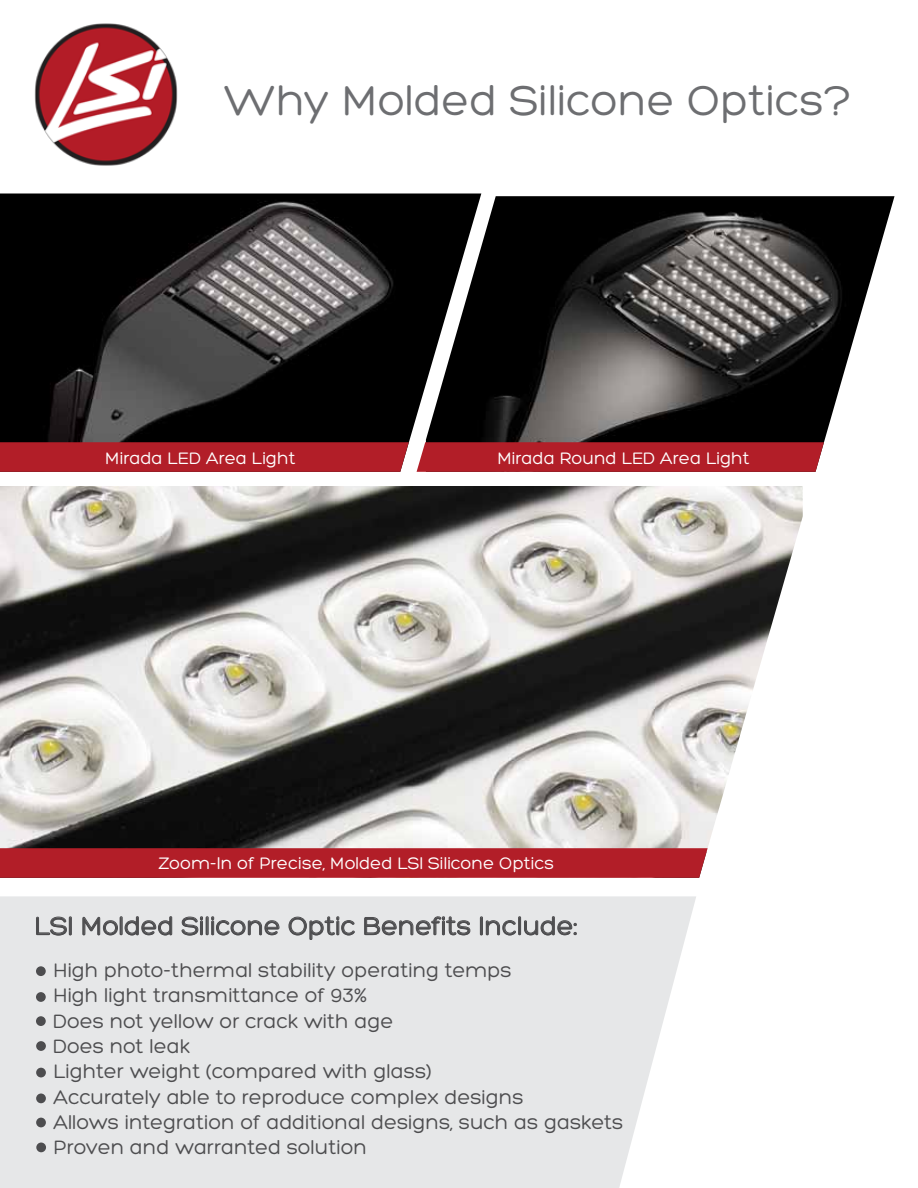
<style>
.page{position:relative;width:918px;height:1188px;background:#fff}
.page>*{position:absolute;margin:0;border:0;box-sizing:border-box;transform-origin:0 0}
.t1{font:45px "Hero";color:#6d6e71}
.t2{font:27px "Hero";color:#4d4d4f}
.t3{font:21px/25.2px "Hero";color:#4d4d4f}
.t4{font:18px "Hero";color:#fff}
</style>
<div class="page">
<img style="left:34px;top:23px;width:144px;height:143px">
<img style="left:0;top:194px;width:481px;height:278px">
<img style="left:0;top:486px;width:803px;height:362px">
<img style="left:426px;top:196px;width:469px;height:246px">
<svg style="left:0;top:442px;width:409px;height:30px;background:#b02029"></svg>
<svg style="left:417px;top:442px;width:407px;height:30px;background:#b1222c"></svg>
<svg style="left:0;top:848px;width:708px;height:30px;background:#b2212a"></svg>
<div style="left:0;top:896px;width:696px;height:292px;background:#e6e7e8"></div>
<svg style="left:36px;top:916px;width:36px;height:20px"></svg>
<svg style="left:82px;top:916px;width:90px;height:20px;background:#babbbc"></svg>
<svg style="left:181px;top:916px;width:22px;height:20px"></svg>
<div style="left:206px;top:916px;width:3px;height:19px;border:1px solid #4d4d4f"></div>
<svg style="left:211px;top:916px;width:69px;height:20px"></svg>
<svg style="left:288px;top:916px;width:67px;height:24px;background:#c3c4c5"></svg>
<svg style="left:364px;top:916px;width:106px;height:19px;background:#b7b8b9"></svg>
<svg style="left:480px;top:916px;width:36px;height:20px"></svg>
<div style="left:518px;top:916px;width:3px;height:19px;border:1px solid #4d4d4f"></div>
<svg style="left:524px;top:916px;width:53px;height:20px"></svg>
<div style="left:36px;top:966px;width:10px;height:10px;background:#4d4d4f;border-radius:50%"></div>
<div style="left:36px;top:992px;width:10px;height:10px;background:#4d4d4f;border-radius:50%"></div>
<div style="left:36px;top:1016px;width:10px;height:10px;background:#4d4d4f;border-radius:50%"></div>
<div style="left:36px;top:1041px;width:10px;height:10px;background:#4d4d4f;border-radius:50%"></div>
<div style="left:36px;top:1068px;width:10px;height:9px;background:#4d4d4f;border-radius:50%"></div>
<div style="left:36px;top:1094px;width:10px;height:9px;background:#4d4d4f;border-radius:50%"></div>
<div style="left:36px;top:1118px;width:10px;height:9px;background:#4d4d4f;border-radius:50%"></div>
<div style="left:36px;top:1143px;width:10px;height:9px;background:#4d4d4f;border-radius:50%"></div>
<h1 class="t1" style="left:224px;top:77px;width:629px">Why Molded Silicone Optics?</h1>
<p class="t4" style="left:105px;top:448px;width:192px">Mirada LED Area Light</p>
<p class="t4" style="left:497px;top:448px;width:254px">Mirada Round LED Area Light</p>
<p class="t4" style="left:158px;top:854px;width:397px">Zoom-In of Precise, Molded LSI Silicone Optics</p>
<p class="t2" style="left:34px;top:912px;width:545px">LSI Molded Silicone Optic Benefits Include:</p>
<p class="t3" style="left:53px;top:958px;width:572px">High photo-thermal stability operating temps<br>High light transmittance of 93%<br>Does not yellow or crack with age<br>Does not leak<br>Lighter weight (compared with glass)<br>Accurately able to reproduce complex designs<br>Allows integration of additional designs, such as gaskets Proven and warranted solution</p>
</div>
